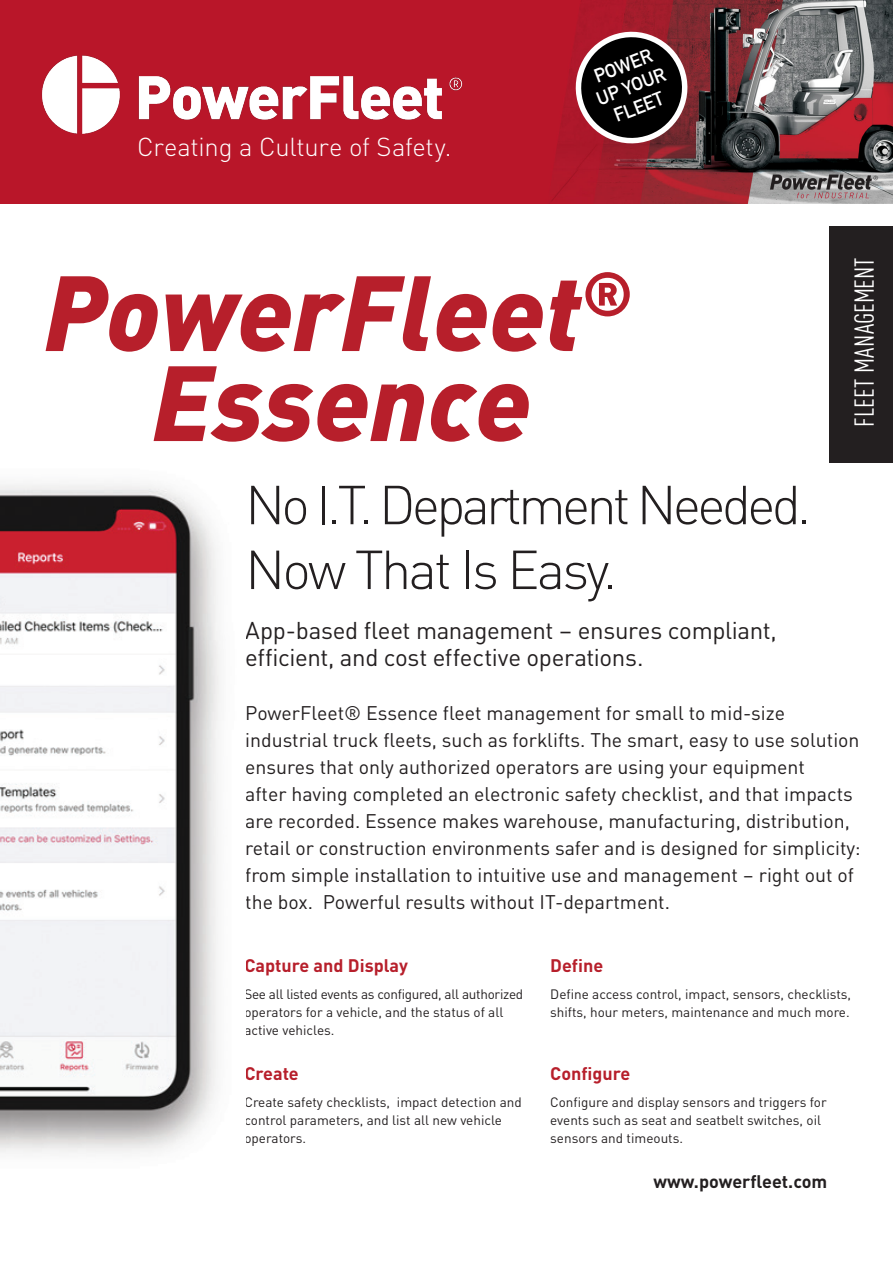
<style>
.page{position:relative;width:893px;height:1263px;background:#fff}
.page>*{position:absolute;margin:0;border:0;box-sizing:border-box;transform-origin:0 0}
.t1{font:italic 900 105px/90px "DIN Pro";color:#b71f2b;text-align:center}
.t2{font:300 54px/64.8px "DIN Pro";letter-spacing:-.07em;color:#231f20}
.t3{font:condensed 27px "DIN Pro";letter-spacing:.005em;color:#fff}
.t4{font:300 25.65px "DIN Pro";letter-spacing:-.01em;color:#fff}
.t5{font:24px/27px "DIN Pro";letter-spacing:-.015em;color:#231f20}
.t6{font:19.5px/27px "DIN Pro";color:#231f20}
.t7{font:700 19.05px/21.8px "DIN Alternate";color:#fff;text-align:center}
.t8{font:700 18px "DIN Pro";color:#b71f2b}
.t9{font:700 18px "DIN Pro";color:#231f20}
.t10{font:13.5px/18px "DIN Pro";color:#231f20}
</style>
<div class="page">
<div style="left:830px;top:226px;width:63px;height:237px;background:#231f20"></div>
<img style="left:0;top:0;width:893px;height:204px">
<svg style="left:571px;top:31px;width:121px;height:117px;background:#4e2a2e"></svg>
<img style="left:37px;top:51px;width:430px;height:86px">
<img style="left:0;top:484px;width:220px;height:669px">
<h3 class="t4" style="left:137px;top:127px;width:316px">Creating a Culture of Safety.</h3>
<p class="t7" style="left:585px;top:68px;width:74px;rotate:-21deg">POWER<br>UP YOUR<br>FLEET</p>
<h1 class="t1" style="left:44px;top:261px;width:589px">PowerFleet<sup>®<br></sup>Essence</h1>
<h3 class="t3" style="left:846px;top:426px;width:171px;rotate:-90deg">FLEET MANAGEMENT</h3>
<h2 class="t2" style="left:245px;top:469px;width:568px">No I.T. Department Needed.<br>Now That Is Easy.</h2>
<p class="t5" style="left:245px;top:615px;width:533px">App-based fleet management – ensures compliant, efficient, and cost effective operations.</p>
<p class="t6" style="left:245px;top:698px;width:617px">PowerFleet® Essence fleet management for small to mid-size industrial truck fleets, such as forklifts. The smart, easy to use solution ensures that only authorized operators are using your equipment<br>after having completed an electronic safety checklist, and that impacts are recorded. Essence makes warehouse, manufacturing, distribution, retail or construction environments safer and is designed for simplicity: from simple installation to intuitive use and management – right out of the box. Powerful results without IT-department.</p>
<p class="t8" style="left:244px;top:951px;width:165px">Capture and Display</p>
<p class="t10" style="left:244px;top:984px;width:280px">See all listed events as configured, all authorized operators for a vehicle, and the status of all active vehicles.</p>
<p class="t8" style="left:244px;top:1059px;width:56px">Create</p>
<p class="t10" style="left:244px;top:1092px;width:279px">Create safety checklists, impact detection and control parameters, and list all new vehicle operators.</p>
<p class="t8" style="left:550px;top:951px;width:55px">Define</p>
<p class="t10" style="left:550px;top:984px;width:302px">Define access control, impact, sensors, checklists, shifts, hour meters, maintenance and much more.</p>
<p class="t8" style="left:550px;top:1059px;width:82px">Configure</p>
<p class="t10" style="left:550px;top:1092px;width:278px">Configure and display sensors and triggers for events such as seat and seatbelt switches, oil sensors and timeouts.</p>
<p class="t9" style="left:653px;top:1167px;width:175px">www.powerfleet.com</p>
</div>
